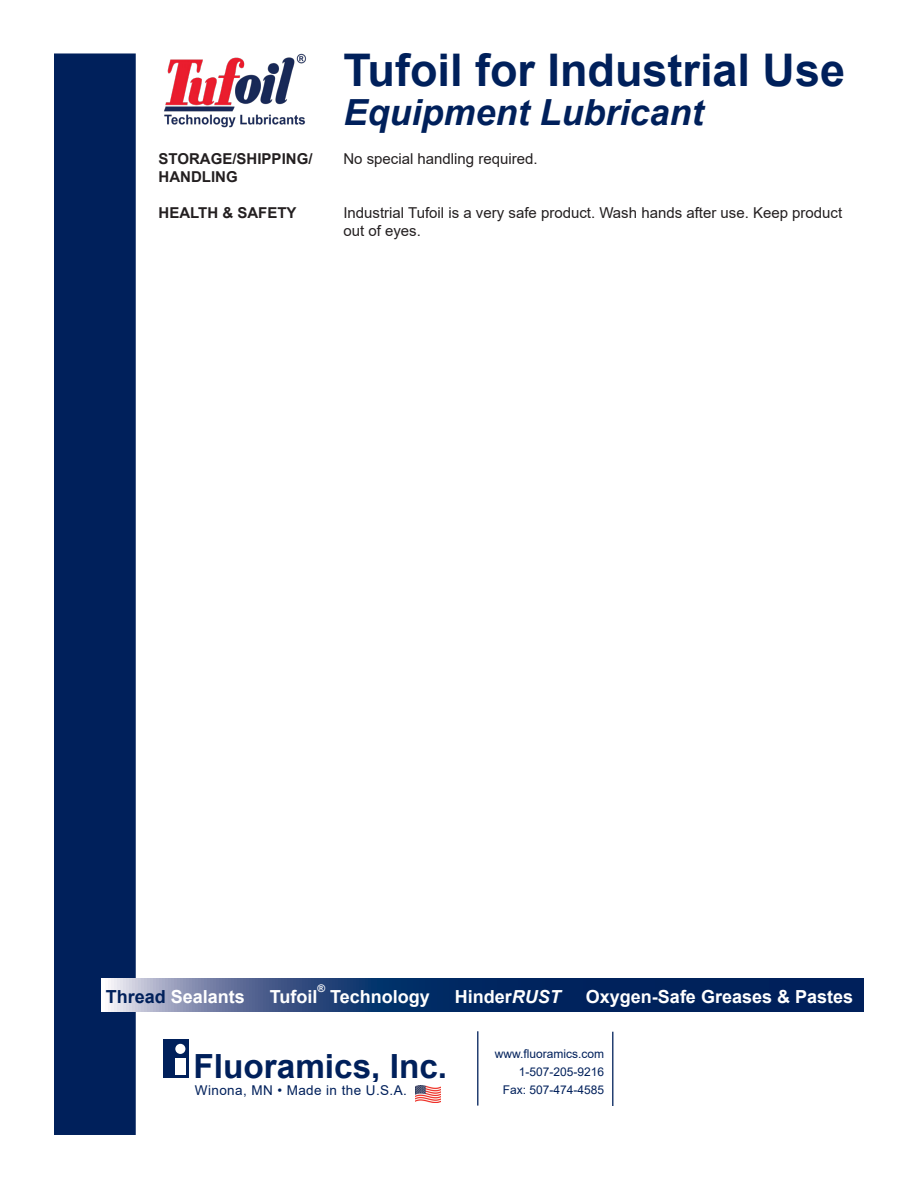
<style>
.page{position:relative;width:918px;height:1188px;background:#fff}
.page>*{position:absolute;margin:0;border:0;box-sizing:border-box;transform-origin:0 0}
.t1{font:700 45px "Arial";color:#00205b}
.t2{font:italic 700 36px "Arial";color:#00205b}
.t3{font:700 33.3px "Arial";color:#00205b}
.t4{font:700 18px "Arial";color:#fff}
.t5{font:15px/18px "Arial";color:#231f20}
.t6{font:700 15px "Arial";color:#231f20}
.t7{font:13.5px "Arial";letter-spacing:.03em;color:#00205b}
.t8{font:12px "Arial";color:#00205b}
.t9{font:700 10.5px "Arial";color:#fff}
.s1{color:#00205b}
.s2{font-style:italic}
</style>
<div class="page">
<div style="left:54px;top:53px;width:82px;height:1082px;background:#00205b;border:2px solid #00205b"></div>
<hr style="left:477px;top:1031px;width:1px;height:75px;background:#00205b">
<hr style="left:612px;top:1032px;width:1px;height:74px;background:#00205b">
<svg style="left:102px;top:979px;width:762px;height:33px;background:#264476"></svg>
<div style="left:163px;top:1039px;width:25px;height:39px;background:#00205b"></div>
<div style="left:175px;top:1059px;width:11px;height:16px;background:#fff"></div>
<div style="left:175px;top:1044px;width:10px;height:10px;background:#fff;border-radius:50%"></div>
<img style="left:164px;top:53px;width:142px;height:75px">
<img style="left:416px;top:1086px;width:25px;height:16px">
<p class="t6" style="left:159px;top:148px;width:155px">STORAGE/SHIPPING/</p>
<p class="t6" style="left:159px;top:166px;width:81px">HANDLING</p>
<p class="t6" style="left:159px;top:202px;width:140px">HEALTH &amp; SAFETY</p>
<p class="t1" style="left:343px;top:39px;width:503px">Tufoil for Industrial Use</p>
<p class="t2" style="left:343px;top:89px;width:362px">Equipment Lubricant</p>
<p class="t5" style="left:343px;top:149px;width:196px">No special handling required.</p>
<p class="t5" style="left:343px;top:203px;width:500px">Industrial Tufoil is a very safe product. Wash hands after use. Keep product out of eyes.</p>
<p class="t9" style="left:318px;top:981px;width:9px">®</p>
<p class="t4" style="left:106px;top:984px;width:141px"><span class="s1">Thread</span> Sealants</p>
<p class="t4" style="left:270px;top:984px;width:49px">Tufoil</p>
<p class="t4" style="left:330px;top:984px;width:101px">Technology</p>
<p class="t4" style="left:455px;top:984px;width:107px">Hinder<span class="s2">RUST</span></p>
<p class="t4" style="left:586px;top:984px;width:269px">Oxygen-Safe Greases &amp; Pastes</p>
<p class="t3" style="left:193px;top:1044px;width:255px">Fluoramics, Inc.</p>
<p class="t7" style="left:195px;top:1081px;width:213px">Winona, MN • Made in the U.S.A.</p>
<p class="t8" style="left:495px;top:1046px;width:111px">www.fluoramics.com</p>
<p class="t8" style="left:519px;top:1064px;width:87px">1-507-205-9216</p>
<p class="t8" style="left:503px;top:1082px;width:103px">Fax: 507-474-4585</p>
</div>
